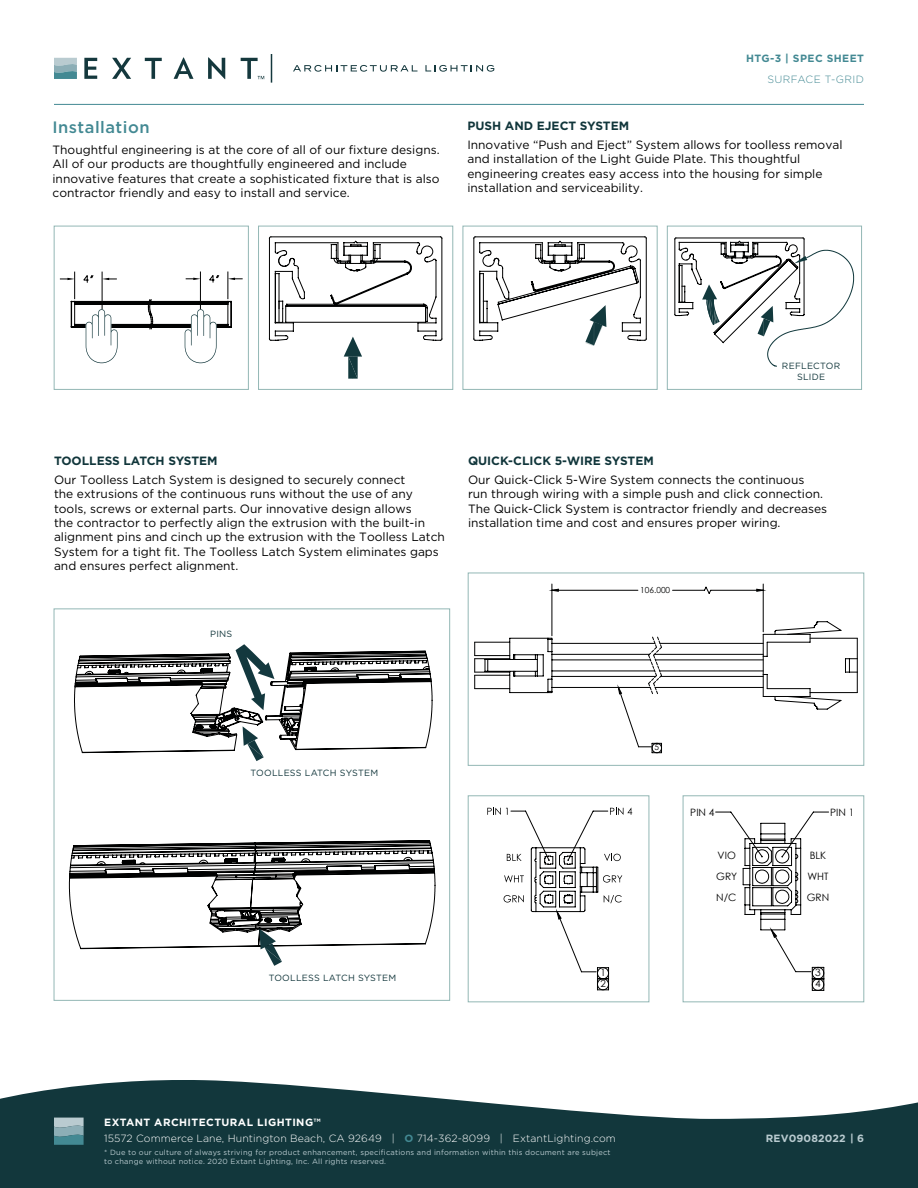
<style>
.page{position:relative;width:918px;height:1188px;background:#fff}
.page>*{position:absolute;margin:0;border:0;box-sizing:border-box;transform-origin:0 0}
.t1{font:500 16.5px "Gotham";letter-spacing:.03em;color:#438993}
.t2{font:12px/14.4px "Gotham";color:#000}
.t3{font:700 12px "Gotham";color:#11363b}
.t4{font:300 10.5px/16.5px "Gotham";letter-spacing:.01em;color:#fff}
.t5{font:700 10.5px "Gotham";letter-spacing:.04em;color:#438993}
.t6{font:300 10.5px "Gotham";letter-spacing:.04em;color:#438993}
.t7{font:700 10.5px "Gotham";letter-spacing:.01em;color:#b9cbd0}
.t8{font:10.2px/21.1px "Century Gothic";color:#000101}
.t9{font:9.75px/11.1px "Century Gothic";color:#000101}
.t10{font:9px/10.8px "Gotham";letter-spacing:.03em;color:#14383d;text-align:center}
.t11{font:8.4px "Century Gothic";color:#000101}
.t12{font:7.5px/9px "Gotham";letter-spacing:.03em;color:#b9cbd0}
.s1{font-weight:700}
.s2{font-weight:700;color:#438993}
</style>
<div class="page">
<svg style="left:0;top:1080px;width:918px;height:108px;fill:#12373c"></svg>
<svg style="left:54px;top:1118px;width:30px;height:27px"></svg>
<svg style="left:84px;top:58px;width:13px;height:21px"></svg>
<svg style="left:112px;top:58px;width:19px;height:21px"></svg>
<svg style="left:145px;top:58px;width:17px;height:21px"></svg>
<svg style="left:174px;top:57px;width:20px;height:22px"></svg>
<svg style="left:208px;top:57px;width:17px;height:22px"></svg>
<svg style="left:54px;top:58px;width:23px;height:21px"></svg>
<svg style="left:241px;top:58px;width:23px;height:21px"></svg>
<svg style="left:271px;top:54px;width:1px;height:29px"></svg>
<svg style="left:293px;top:65px;width:124px;height:7px"></svg>
<svg style="left:425px;top:65px;width:69px;height:7px"></svg>
<hr style="left:54px;top:104px;width:810px;height:1px;background:#438993">
<div style="left:468px;top:796px;width:181px;height:206px;border:1px solid #93b7b5"></div>
<svg style="left:715px;top:812px;width:114px;height:179px"></svg>
<div style="left:683px;top:796px;width:181px;height:206px;border:1px solid #93b7b5"></div>
<svg style="left:474px;top:584px;width:384px;height:169px"></svg>
<hr style="left:660px;top:671px;width:103px;height:1px;background:#000101">
<hr style="left:655px;top:660px;width:108px;height:1px;background:#000101">
<hr style="left:654px;top:654px;width:109px;height:1px;background:#000101">
<hr style="left:660px;top:643px;width:103px;height:1px;background:#000101">
<hr style="left:655px;top:687px;width:108px;height:1px;background:#000101">
<hr style="left:661px;top:676px;width:102px;height:1px;background:#000101">
<div style="left:468px;top:573px;width:396px;height:193px;border:1px solid #93b7b5"></div>
<div style="left:54px;top:226px;width:195px;height:164px;border:1px solid #93b7b5"></div>
<hr style="left:442px;top:238px;width:1px;height:101px;background:#000101">
<svg style="left:269px;top:236px;width:173px;height:143px"></svg>
<div style="left:258px;top:226px;width:195px;height:164px;border:1px solid #93b7b5"></div>
<svg style="left:473px;top:236px;width:174px;height:110px"></svg>
<hr style="left:483px;top:274px;width:1px;height:48px;background:#000101">
<div style="left:463px;top:226px;width:194px;height:164px;border:1px solid #93b7b5"></div>
<svg style="left:674px;top:238px;width:180px;height:129px"></svg>
<hr style="left:682px;top:266px;width:1px;height:36px;background:#000101">
<div style="left:667px;top:226px;width:195px;height:164px;border:1px solid #93b7b5"></div>
<svg style="left:487px;top:808px;width:145px;height:182px"></svg>
<svg style="left:69px;top:840px;width:366px;height:126px"></svg>
<svg style="left:74px;top:644px;width:358px;height:117px"></svg>
<div style="left:54px;top:609px;width:396px;height:392px;border:1px solid #93b7b5"></div>
<svg style="left:60px;top:272px;width:182px;height:91px"></svg>
<h1 class="t1" style="left:52px;top:117px;width:99px">Installation</h1>
<p class="t2" style="left:52px;top:142px;width:389px">Thoughtful engineering is at the core of all of our fixture designs.<br>All of our products are thoughtfully engineered and include innovative features that create a sophisticated fixture that is also contractor friendly and easy to install and service.</p>
<p class="t5" style="left:746px;top:52px;width:119px">HTG-3 | SPEC SHEET</p>
<p class="t6" style="left:767px;top:73px;width:98px">SURFACE T-GRID</p>
<p class="t3" style="left:467px;top:118px;width:163px">PUSH AND EJECT SYSTEM</p>
<p class="t2" style="left:467px;top:137px;width:377px">Innovative “Push and Eject” System allows for toolless removal and installation of the Light Guide Plate. This thoughtful engineering creates easy access into the housing for simple installation and serviceability.</p>
<p class="t10" style="left:782px;top:361px;width:60px">REFLECTOR<br>SLIDE</p>
<p class="t3" style="left:54px;top:453px;width:165px">TOOLLESS LATCH SYSTEM</p>
<p class="t2" style="left:54px;top:472px;width:392px">Our Toolless Latch System is designed to securely connect<br>the extrusions of the continuous runs without the use of any tools, screws or external parts. Our innovative design allows<br>the contractor to perfectly align the extrusion with the built-in alignment pins and cinch up the extrusion with the Toolless Latch System for a tight fit. The Toolless Latch System eliminates gaps and ensures perfect alignment.</p>
<p class="t10" style="left:210px;top:628px;width:24px">PINS</p>
<p class="t3" style="left:468px;top:453px;width:187px">QUICK-CLICK 5-WIRE SYSTEM</p>
<p class="t2" style="left:468px;top:472px;width:361px">Our Quick-Click 5-Wire System connects the continuous<br>run through wiring with a simple push and click connection.<br>The Quick-Click System is contractor friendly and decreases installation time and cost and ensures proper wiring.</p>
<p class="t11" style="left:640px;top:584px;width:32px">106.000</p>
<p class="t10" style="left:251px;top:767px;width:129px">TOOLLESS LATCH SYSTEM</p>
<p class="t10" style="left:269px;top:972px;width:129px">TOOLLESS LATCH SYSTEM</p>
<p class="t9" style="left:600px;top:967px;width:7px">1<br>2</p>
<p class="t11" style="left:655px;top:741px;width:6px">5</p>
<p class="t8" style="left:690px;top:801px;width:26px">PIN 4</p>
<p class="t8" style="left:830px;top:801px;width:26px">PIN 1</p>
<p class="t8" style="left:716px;top:844px;width:23px">VIO<br>GRY<br>N/C</p>
<p class="t8" style="left:807px;top:844px;width:24px">BLK<br>WHT<br>GRN</p>
<p class="t8" style="left:815px;top:966px;width:7px;line-height:11.6px">3<br>4</p>
<p class="t4" style="left:104px;top:1114px;width:513px"><span class="s1">EXTANT ARCHITECTURAL LIGHTING™<br></span>15572 Commerce Lane, Huntington Beach, CA 92649 | <span class="s2">O</span> 714-362-8099 | ExtantLighting.com</p>
<p class="t12" style="left:104px;top:1148px;width:508px">* Due to our culture of always striving for product enhancement, specifications and information within this document are subject to change without notice. 2020 Extant Lighting, Inc. All rights reserved.</p>
<p class="t7" style="left:766px;top:1132px;width:100px">REV09082022 | 6</p>
</div>
